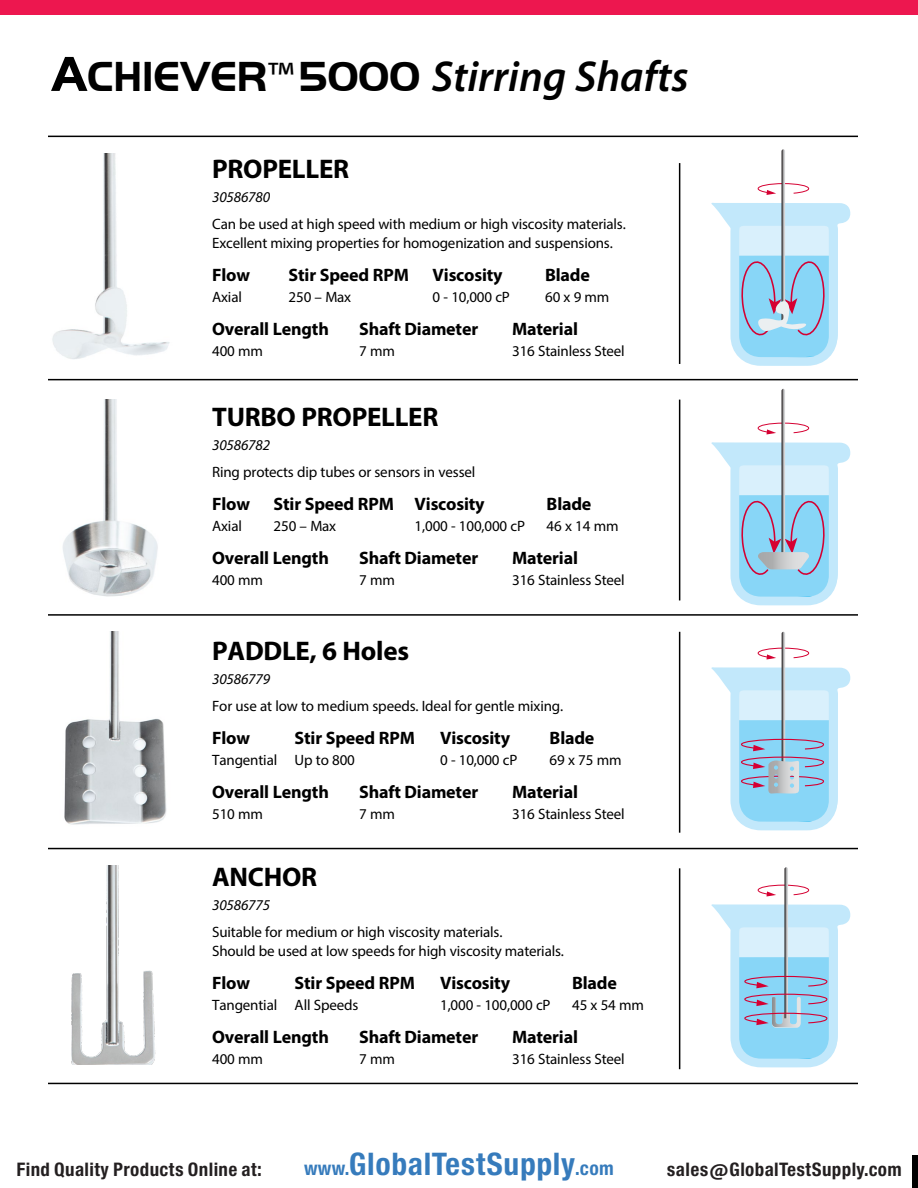
<style>
.page{position:relative;width:918px;height:1188px;background:#fff}
.page>*{position:absolute;margin:0;border:0;box-sizing:border-box;transform-origin:0 0}
.t1{font:italic 600 43.35px "Myriad Pro";color:#000}
.t2{font:29.7px "Europa Gro Nr 2 SBOP Bol Con";letter-spacing:.02em;color:#367bbc}
.t3{font:700 27px "Myriad Pro";letter-spacing:-.01em;color:#000}
.t4{font:700 18px "Myriad Pro";letter-spacing:-.01em;color:#000}
.t5{font:17.85px "Europa Gro Nr 2 SBOP Bol Con";letter-spacing:.02em;color:#231f20}
.t6{font:15px/19.5px "Myriad Pro";letter-spacing:-.01em;color:#000}
.t7{font:italic 15px "Myriad Pro";letter-spacing:-.01em;color:#000}
.s1{font-family:"Handel Got D";font-weight:700;font-style:normal;font-size:51px}
.s2{font-family:"Handel Got D";font-weight:700;font-style:normal}
.s3{font-weight:400;font-style:normal}
.s4{font-size:18.3px}
</style>
<div class="page">
<div style="left:0;top:0;width:918px;height:15px;background:#ed174f"></div>
<img style="left:52px;top:154px;width:118px;height:205px">
<img style="left:63px;top:400px;width:95px;height:197px">
<img style="left:64px;top:632px;width:103px;height:193px">
<img style="left:71px;top:865px;width:85px;height:200px">
<svg style="left:711px;top:149px;width:140px;height:217px"></svg>
<svg style="left:711px;top:389px;width:140px;height:216px"></svg>
<svg style="left:711px;top:632px;width:140px;height:198px"></svg>
<svg style="left:711px;top:867px;width:140px;height:200px"></svg>
<hr style="left:679px;top:163px;width:1px;height:201px;background:#000">
<hr style="left:679px;top:400px;width:1px;height:200px;background:#000">
<hr style="left:679px;top:632px;width:1px;height:201px;background:#000">
<hr style="left:679px;top:868px;width:1px;height:201px;background:#000">
<hr style="left:48px;top:136px;width:810px;height:1px;background:#000">
<hr style="left:48px;top:379px;width:810px;height:1px;background:#000">
<hr style="left:48px;top:614px;width:810px;height:2px;background:#000">
<hr style="left:48px;top:1083px;width:810px;height:1px;background:#000">
<hr style="left:48px;top:848px;width:810px;height:1px;background:#000">
<h1 class="t1" style="left:51px;top:49px;width:639px"><span class="s1">A</span><span class="s2">CHIEVER</span><span class="s3">™</span><span class="s2">5000</span> Stirring Shafts</h1>
<h3 class="t3" style="left:212px;top:151px;width:139px">PROPELLER</h3>
<p class="t7" style="left:212px;top:187px;width:59px">30586780</p>
<p class="t6" style="left:212px;top:214px;width:415px">Can be used at high speed with medium or high viscosity materials.<br>Excellent mixing properties for homogenization and suspensions.</p>
<p class="t4" style="left:212px;top:263px;width:39px">Flow</p>
<p class="t4" style="left:289px;top:263px;width:122px">Stir Speed RPM</p>
<p class="t4" style="left:433px;top:263px;width:72px">Viscosity</p>
<p class="t4" style="left:545px;top:263px;width:46px">Blade</p>
<p class="t6" style="left:212px;top:287px;width:31px">Axial</p>
<p class="t6" style="left:289px;top:287px;width:64px">250 – Max</p>
<p class="t6" style="left:433px;top:287px;width:79px">0 - 10,000 cP</p>
<p class="t6" style="left:545px;top:287px;width:66px">60 x 9 mm</p>
<p class="t4" style="left:212px;top:317px;width:118px">Overall Length</p>
<p class="t4" style="left:359px;top:317px;width:121px">Shaft Diameter</p>
<p class="t4" style="left:512px;top:317px;width:67px">Material</p>
<p class="t6" style="left:212px;top:341px;width:52px">400 mm</p>
<p class="t6" style="left:359px;top:341px;width:37px">7 mm</p>
<p class="t6" style="left:512px;top:341px;width:114px">316 Stainless Steel</p>
<h3 class="t3" style="left:212px;top:400px;width:228px">TURBO PROPELLER</h3>
<p class="t7" style="left:212px;top:436px;width:59px">30586782</p>
<p class="t6" style="left:212px;top:462px;width:265px">Ring protects dip tubes or sensors in vessel</p>
<p class="t4" style="left:212px;top:492px;width:39px">Flow</p>
<p class="t4" style="left:274px;top:492px;width:213px">Stir Speed RPM Viscosity</p>
<p class="t4" style="left:547px;top:492px;width:46px">Blade</p>
<p class="t6" style="left:212px;top:516px;width:31px">Axial</p>
<p class="t6" style="left:274px;top:516px;width:64px">250 – Max</p>
<p class="t6" style="left:415px;top:516px;width:112px">1,000 - 100,000 cP</p>
<p class="t6" style="left:547px;top:516px;width:73px">46 x 14 mm</p>
<p class="t4" style="left:212px;top:546px;width:118px">Overall Length</p>
<p class="t4" style="left:359px;top:546px;width:121px">Shaft Diameter</p>
<p class="t4" style="left:512px;top:546px;width:67px">Material</p>
<p class="t6" style="left:212px;top:570px;width:52px">400 mm</p>
<p class="t6" style="left:359px;top:570px;width:37px">7 mm</p>
<p class="t6" style="left:512px;top:570px;width:114px">316 Stainless Steel</p>
<h3 class="t3" style="left:212px;top:633px;width:198px">PADDLE, 6 Holes</h3>
<p class="t7" style="left:212px;top:670px;width:59px">30586779</p>
<p class="t6" style="left:212px;top:696px;width:353px">For use at low to medium speeds. Ideal for gentle mixing.</p>
<p class="t4" style="left:212px;top:726px;width:39px">Flow</p>
<p class="t4" style="left:295px;top:726px;width:122px">Stir Speed RPM</p>
<p class="t4" style="left:440px;top:726px;width:72px">Viscosity</p>
<p class="t4" style="left:550px;top:726px;width:46px">Blade</p>
<p class="t6" style="left:212px;top:750px;width:144px">Tangential Up to 800</p>
<p class="t6" style="left:440px;top:750px;width:79px">0 - 10,000 cP</p>
<p class="t6" style="left:550px;top:750px;width:73px">69 x 75 mm</p>
<p class="t4" style="left:212px;top:780px;width:118px">Overall Length</p>
<p class="t4" style="left:359px;top:780px;width:121px">Shaft Diameter</p>
<p class="t4" style="left:512px;top:780px;width:67px">Material</p>
<p class="t6" style="left:212px;top:804px;width:52px">510 mm</p>
<p class="t6" style="left:359px;top:804px;width:37px">7 mm</p>
<p class="t6" style="left:512px;top:804px;width:114px">316 Stainless Steel</p>
<h3 class="t3" style="left:212px;top:859px;width:107px">ANCHOR</h3>
<p class="t7" style="left:212px;top:896px;width:59px">30586775</p>
<p class="t6" style="left:212px;top:922px;width:353px">Suitable for medium or high viscosity materials.<br>Should be used at low speeds for high viscosity materials.</p>
<p class="t4" style="left:212px;top:972px;width:39px">Flow</p>
<p class="t4" style="left:295px;top:972px;width:122px">Stir Speed RPM</p>
<p class="t4" style="left:440px;top:972px;width:72px">Viscosity</p>
<p class="t4" style="left:572px;top:972px;width:46px">Blade</p>
<p class="t6" style="left:212px;top:995px;width:148px">Tangential All Speeds</p>
<p class="t6" style="left:440px;top:995px;width:112px">1,000 - 100,000 cP</p>
<p class="t6" style="left:572px;top:995px;width:73px">45 x 54 mm</p>
<p class="t4" style="left:212px;top:1026px;width:118px">Overall Length</p>
<p class="t4" style="left:359px;top:1026px;width:121px">Shaft Diameter</p>
<p class="t4" style="left:512px;top:1026px;width:67px">Material</p>
<p class="t6" style="left:212px;top:1049px;width:52px">400 mm</p>
<p class="t6" style="left:359px;top:1049px;width:37px">7 mm</p>
<p class="t6" style="left:512px;top:1049px;width:114px">316 Stainless Steel</p>
<p class="t5" style="left:16px;top:1159px;width:247px">Find Quality Products Online at:</p>
<h2 class="t2" style="left:304px;top:1147px;width:311px"><span class="s4">www.</span>GlobalTestSupply<span class="s4">.com</span></h2>
<p class="t5" style="left:667px;top:1159px;width:236px">sales@GlobalTestSupply.com</p>
</div>
